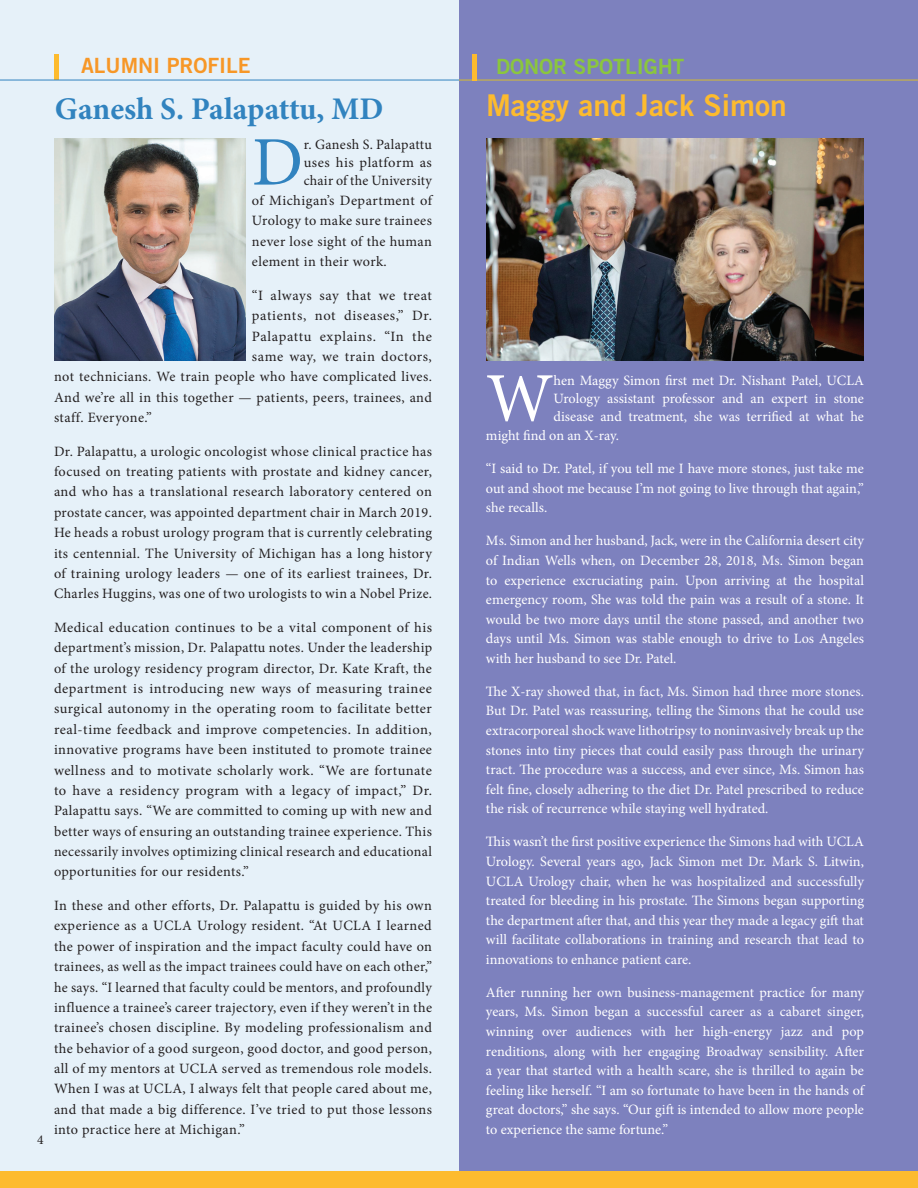
<style>
.page{position:relative;width:918px;height:1188px;background:#fff}
.page>*{position:absolute;margin:0;border:0;box-sizing:border-box;transform-origin:0 0}
.t1{font:69.6px "Minion Pro";color:#3183bf}
.t2{font:69.6px "Minion Pro";color:#fff}
.t3{font:700 31.5px "Minion Pro";color:#3183bf}
.t4{font:30px "Trade Gothic LT Std Bd 2";color:#fdbb2e}
.t5{font:21px "Trade Gothic LT Std Bd 2";color:#8bc63e}
.t6{font:21px "Trade Gothic LT Std Bd 2";color:#f79727}
.t7{font:14.25px/20.4px "Minion Pro";letter-spacing:.03em;color:#231f20;text-align:justify}
.t8{font:14.25px/19.5px "Minion Pro";letter-spacing:-.005em;color:#fff;text-align:justify}
.t9{font:13.5px "Minion Pro";color:#231f20}
</style>
<div class="page">
<div style="left:459px;top:0;width:459px;height:1186px;background:#7d81be"></div>
<div style="left:0;top:0;width:459px;height:1186px;background:#e6f1f9"></div>
<img style="left:54px;top:138px;width:191px;height:223px">
<div style="left:54px;top:54px;width:5px;height:25px;background:#fdbb2e"></div>
<hr style="left:0;top:80px;width:918px;height:1px;background:#3183bf">
<hr style="left:459px;top:80px;width:459px;height:1px;background:#fdbb2e">
<div style="left:472px;top:54px;width:5px;height:27px;background:#fdbb2e"></div>
<div style="left:0;top:1171px;width:918px;height:17px;background:#fdbb2e"></div>
<img style="left:486px;top:138px;width:378px;height:223px">
<p class="t9" style="left:37px;top:1130px;width:8px">4</p>
<h3 class="t6" style="left:81px;top:53px;width:171px">ALUMNI PROFILE</h3>
<h2 class="t3" style="left:55px;top:86px;width:330px">Ganesh S. Palapattu, MD</h2>
<h1 class="t1" style="left:252px;top:116px;width:53px">D</h1>
<p class="t7" style="left:304px;top:135px;width:130px;line-height:18px">r. Ganesh S. Palapattu uses his platform as chair of the University</p>
<p class="t7" style="left:252px;top:190px;width:182px">of Michigan’s Department of Urology to make sure trainees never lose sight of the human element in their work.</p>
<p class="t7" style="left:252px;top:285px;width:182px">“I always say that we treat</p>
<p class="t7" style="left:252px;top:306px;width:182px">patients, not diseases,” Dr.</p>
<p class="t7" style="left:252px;top:326px;width:182px">Palapattu explains. “In the</p>
<p class="t7" style="left:252px;top:346px;width:182px">same way, we train doctors,</p>
<p class="t7" style="left:54px;top:367px;width:380px">not technicians. We train people who have complicated lives.</p>
<p class="t7" style="left:54px;top:387px;width:380px">And we’re all in this together — patients, peers, trainees, and</p>
<p class="t7" style="left:54px;top:407px;width:99px">staff. Everyone.”</p>
<p class="t7" style="left:54px;top:441px;width:380px">Dr. Palapattu, a urologic oncologist whose clinical practice has focused on treating patients with prostate and kidney cancer, and who has a translational research laboratory centered on prostate cancer, was appointed department chair in March 2019.<br>He heads a robust urology program that is currently celebrating its centennial. The University of Michigan has a long history of training urology leaders — one of its earliest trainees, Dr.<br>Charles Huggins, was one of two urologists to win a Nobel Prize.</p>
<p class="t7" style="left:54px;top:617px;width:380px">Medical education continues to be a vital component of his department’s mission, Dr. Palapattu notes. Under the leadership of the urology residency program director, Dr. Kate Kraft, the department is introducing new ways of measuring trainee surgical autonomy in the operating room to facilitate better real-time feedback and improve competencies. In addition, innovative programs have been instituted to promote trainee wellness and to motivate scholarly work. “We are fortunate to have a residency program with a legacy of impact,” Dr.<br>Palapattu says. “We are committed to coming up with new and better ways of ensuring an outstanding trainee experience. This necessarily involves optimizing clinical research and educational opportunities for our residents.”</p>
<p class="t7" style="left:54px;top:895px;width:380px">In these and other efforts, Dr. Palapattu is guided by his own experience as a UCLA Urology resident. “At UCLA I learned the power of inspiration and the impact faculty could have on trainees, as well as the impact trainees could have on each other,” he says. “I learned that faculty could be mentors, and profoundly influence a trainee’s career trajectory, even if they weren’t in the trainee’s chosen discipline. By modeling professionalism and the behavior of a good surgeon, good doctor, and good person, all of my mentors at UCLA served as tremendous role models.<br>When I was at UCLA, I always felt that people cared about me, and that made a big difference. I’ve tried to put those lessons into practice here at Michigan.”</p>
<h3 class="t5" style="left:496px;top:53px;width:190px">DONOR SPOTLIGHT</h3>
<h3 class="t4" style="left:486px;top:87px;width:302px">Maggy and Jack Simon</h3>
<h1 class="t2" style="left:486px;top:352px;width:69px">W</h1>
<p class="t8" style="left:554px;top:371px;width:312px;line-height:18px">hen Maggy Simon first met Dr. Nishant Patel, UCLA Urology assistant professor and an expert in stone disease and treatment, she was terrified at what he</p>
<p class="t8" style="left:486px;top:426px;width:135px">might find on an X-ray.</p>
<p class="t8" style="left:486px;top:459px;width:380px">“I said to Dr. Patel, if you tell me I have more stones, just take me out and shoot me because I’m not going to live through that again,” she recalls.</p>
<p class="t8" style="left:486px;top:531px;width:380px">Ms. Simon and her husband, Jack, were in the California desert city of Indian Wells when, on December 28, 2018, Ms. Simon began to experience excruciating pain. Upon arriving at the hospital emergency room, She was told the pain was a result of a stone. It would be two more days until the stone passed, and another two days until Ms. Simon was stable enough to drive to Los Angeles with her husband to see Dr. Patel.</p>
<p class="t8" style="left:486px;top:682px;width:380px">The X-ray showed that, in fact, Ms. Simon had three more stones.<br>But Dr. Patel was reassuring, telling the Simons that he could use extracorporeal shock wave lithotripsy to noninvasively break up the stones into tiny pieces that could easily pass through the urinary tract. The procedure was a success, and ever since, Ms. Simon has felt fine, closely adhering to the diet Dr. Patel prescribed to reduce the risk of recurrence while staying well hydrated.</p>
<p class="t8" style="left:486px;top:832px;width:380px">This wasn’t the first positive experience the Simons had with UCLA Urology. Several years ago, Jack Simon met Dr. Mark S. Litwin, UCLA Urology chair, when he was hospitalized and successfully treated for bleeding in his prostate. The Simons began supporting the department after that, and this year they made a legacy gift that will facilitate collaborations in training and research that lead to innovations to enhance patient care.</p>
<p class="t8" style="left:486px;top:983px;width:380px">After running her own business-management practice for many years, Ms. Simon began a successful career as a cabaret singer, winning over audiences with her high-energy jazz and pop renditions, along with her engaging Broadway sensibility. After a year that started with a health scare, she is thrilled to again be feeling like herself. “I am so fortunate to have been in the hands of great doctors,” she says. “Our gift is intended to allow more people to experience the same fortune.”</p>
</div>
